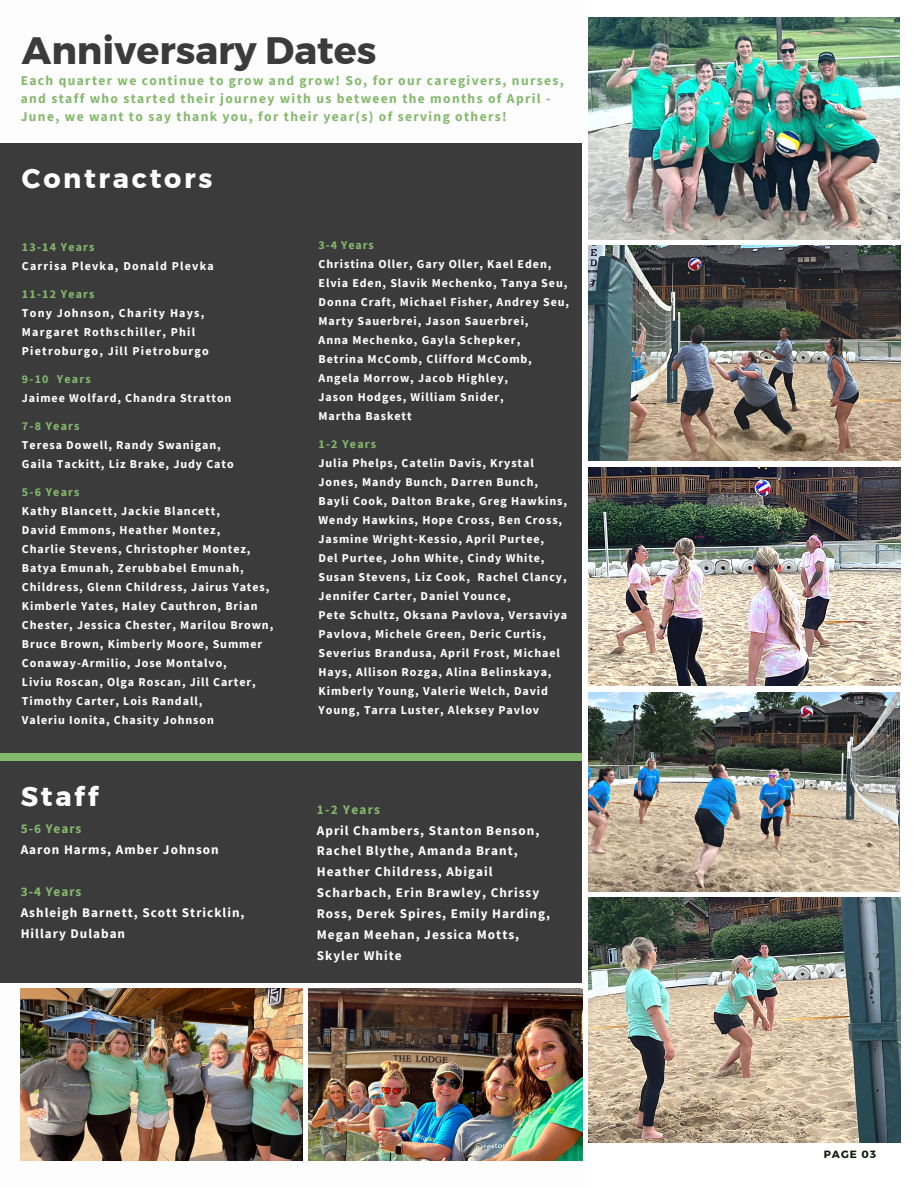
<style>
.page{position:relative;width:918px;height:1188px;background:#fff}
.page>*{position:absolute;margin:0;border:0;box-sizing:border-box;transform-origin:0 0}
.t1{font:700 38.1px "Montserrat";color:#3b3b3b}
.t2{font:700 27px "Montserrat";letter-spacing:.1em;color:#fff}
.t3{font:700 13.5px/18px "Source Sans Pro";letter-spacing:.1em;color:#84b96d}
.t4{font:700 13.2px/20.9px "Source Sans Pro";letter-spacing:.075em;color:#fff}
.t5{font:700 13.2px "Source Sans Pro";letter-spacing:.075em;color:#84b96d}
.t6{font:700 12px/19px "Source Sans Pro";letter-spacing:.075em;color:#fff}
.t7{font:700 12px/19px "Source Sans Pro";letter-spacing:.1em;color:#fff}
.t8{font:700 12px "Source Sans Pro";letter-spacing:.1em;color:#84b96d}
.t9{font:700 10.5px "Montserrat";letter-spacing:.1em;color:#151c0a}
</style>
<div class="page">
<div style="left:0;top:143px;width:582px;height:840px;background:#3b3b3b"></div>
<img style="left:589px;top:897px;width:311px;height:246px">
<div style="left:0;top:754px;width:582px;height:7px;background:#84b96d"></div>
<img style="left:588px;top:246px;width:312px;height:215px">
<img style="left:588px;top:692px;width:312px;height:199px">
<img style="left:588px;top:18px;width:312px;height:221px">
<img style="left:589px;top:467px;width:311px;height:219px">
<img style="left:21px;top:988px;width:281px;height:173px">
<img style="left:309px;top:988px;width:273px;height:173px">
<p class="t1" style="left:22px;top:27px;width:356px">Anniversary Dates</p>
<p class="t3" style="left:21px;top:71px;width:545px">Each quarter we continue to grow and grow! So, for our caregivers, nurses, and staff who started their journey with us between the months of April -<br>June, we want to say thank you, for their year(s) of serving others!</p>
<p class="t2" style="left:22px;top:162px;width:192px">Contractors</p>
<p class="t8" style="left:22px;top:239px;width:74px">13-14 Years</p>
<p class="t7" style="left:22px;top:256px;width:193px">Carrisa Plevka, Donald Plevka</p>
<p class="t8" style="left:22px;top:286px;width:74px">11-12 Years</p>
<p class="t7" style="left:22px;top:303px;width:184px">Tony Johnson, Charity Hays,</p>
<p class="t7" style="left:22px;top:322px;width:188px">Margaret Rothschiller, Phil<br>Pietroburgo, Jill Pietroburgo</p>
<p class="t8" style="left:22px;top:371px;width:70px">9-10 Years</p>
<p class="t6" style="left:22px;top:388px;width:211px">Jaimee Wolfard, Chandra Stratton</p>
<p class="t8" style="left:22px;top:418px;width:59px">7-8 Years</p>
<p class="t6" style="left:22px;top:435px;width:200px">Teresa Dowell, Randy Swanigan,</p>
<p class="t6" style="left:22px;top:454px;width:213px">Gaila Tackitt, Liz Brake, Judy Cato</p>
<p class="t8" style="left:22px;top:484px;width:59px">5-6 Years</p>
<p class="t6" style="left:22px;top:501px;width:199px">Kathy Blancett, Jackie Blancett,</p>
<p class="t6" style="left:22px;top:520px;width:200px">David Emmons, Heather Montez,</p>
<p class="t6" style="left:22px;top:539px;width:253px">Charlie Stevens, Christopher Montez, Batya Emunah, Zerubbabel Emunah, Childress, Glenn Childress, Jairus Yates, Kimberle Yates, Haley Cauthron, Brian Chester, Jessica Chester, Marilou Brown, Bruce Brown, Kimberly Moore, Summer Conaway-Armilio, Jose Montalvo,</p>
<p class="t6" style="left:22px;top:672px;width:235px">Liviu Roscan, Olga Roscan, Jill Carter,<br>Timothy Carter, Lois Randall,</p>
<p class="t6" style="left:22px;top:710px;width:194px">Valeriu Ionita, Chasity Johnson</p>
<p class="t2" style="left:21px;top:780px;width:79px">Staff</p>
<p class="t5" style="left:21px;top:820px;width:62px">5-6 Years</p>
<p class="t4" style="left:21px;top:839px;width:200px">Aaron Harms, Amber Johnson</p>
<p class="t5" style="left:21px;top:883px;width:62px">3-4 Years</p>
<p class="t4" style="left:21px;top:902px;width:225px">Ashleigh Barnett, Scott Stricklin,<br>Hillary Dulaban</p>
<p class="t8" style="left:319px;top:238px;width:57px">3-4 Years</p>
<p class="t6" style="left:319px;top:255px;width:252px">Christina Oller, Gary Oller, Kael Eden, Elvia Eden, Slavik Mechenko, Tanya Seu, Donna Craft, Michael Fisher, Andrey Seu, Marty Sauerbrei, Jason Sauerbrei,</p>
<p class="t6" style="left:319px;top:331px;width:203px">Anna Mechenko, Gayla Schepker,</p>
<p class="t6" style="left:319px;top:350px;width:215px">Betrina McComb, Clifford McComb,<br>Angela Morrow, Jacob Highley,</p>
<p class="t6" style="left:319px;top:388px;width:187px">Jason Hodges, William Snider,</p>
<p class="t6" style="left:319px;top:407px;width:95px">Martha Baskett</p>
<p class="t8" style="left:319px;top:437px;width:59px">1-2 Years</p>
<p class="t6" style="left:319px;top:454px;width:250px">Julia Phelps, Catelin Davis, Krystal Jones, Mandy Bunch, Darren Bunch, Bayli Cook, Dalton Brake, Greg Hawkins, Wendy Hawkins, Hope Cross, Ben Cross, Jasmine Wright-Kessio, April Purtee,</p>
<p class="t6" style="left:319px;top:549px;width:250px">Del Purtee, John White, Cindy White,<br>Susan Stevens, Liz Cook, Rachel Clancy,<br>Jennifer Carter, Daniel Younce,</p>
<p class="t6" style="left:319px;top:606px;width:250px">Pete Schultz, Oksana Pavlova, Versaviya Pavlova, Michele Green, Deric Curtis, Severius Brandusa, April Frost, Michael Hays, Allison Rozga, Alina Belinskaya, Kimberly Young, Valerie Welch, David Young, Tarra Luster, Aleksey Pavlov</p>
<p class="t5" style="left:317px;top:801px;width:65px">1-2 Years</p>
<p class="t4" style="left:317px;top:819px;width:235px">April Chambers, Stanton Benson,<br>Rachel Blythe, Amanda Brant,<br>Heather Childress, Abigail<br>Scharbach, Erin Brawley, Chrissy<br>Ross, Derek Spires, Emily Harding,<br>Megan Meehan, Jessica Motts,</p>
<p class="t4" style="left:317px;top:945px;width:86px">Skyler White</p>
<p class="t9" style="left:824px;top:1148px;width:54px">PAGE 03</p>
</div>
